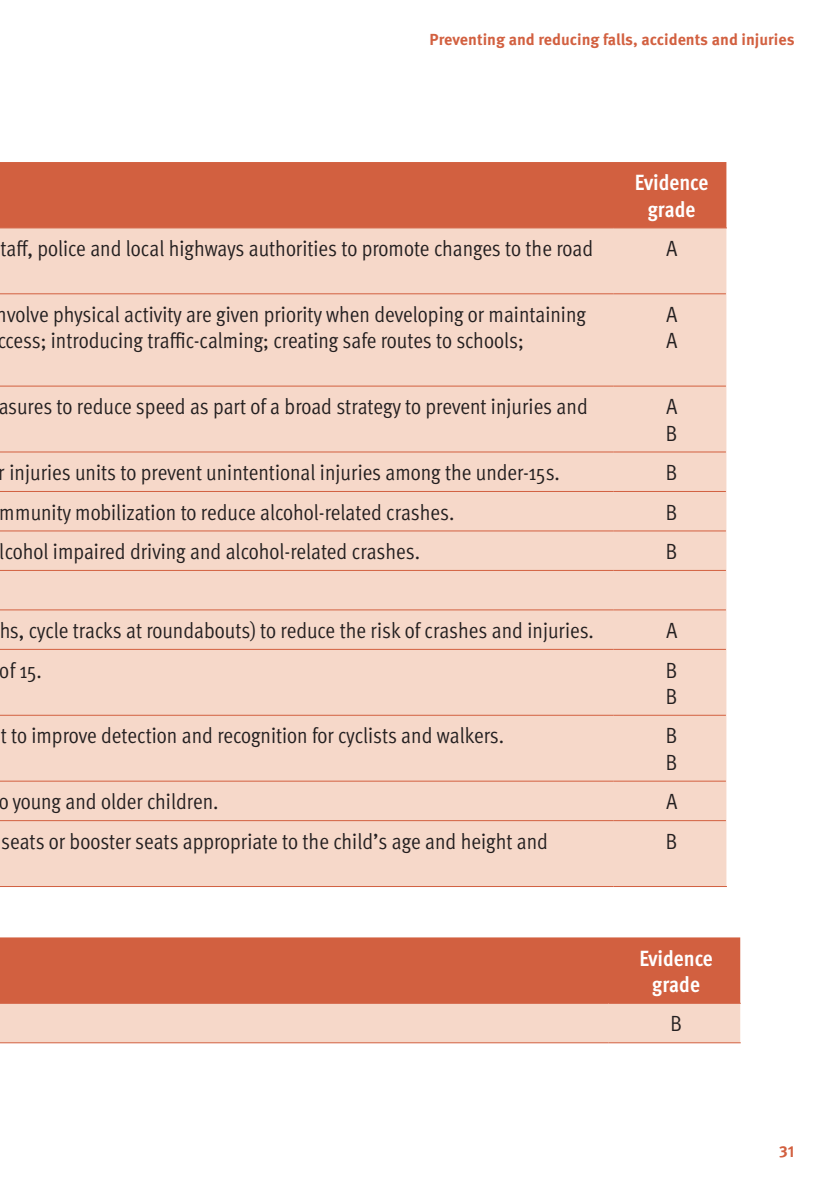
<style>
.page{position:relative;width:840px;height:1191px;background:#fff}
.page>*{position:absolute;margin:0;border:0;box-sizing:border-box;transform-origin:0 0}
.t1{font:22px/26.4px "Meta Cond OT";color:#231f20}
.t2{font:700 22px/26.4px "Meta Cond OT";color:#fff;text-align:center}
.t3{font:700 16px "Meta Pro";color:#d26040}
</style>
<div class="page">
<div style="left:0;top:162px;width:726px;height:65px;background:#d26040"></div>
<div style="left:0;top:228px;width:726px;height:658px;background:#f6d8c9"></div>
<hr style="left:0;top:227px;width:613px;height:1px;background:#d26040">
<hr style="left:613px;top:227px;width:113px;height:1px;background:#d26040">
<hr style="left:0;top:293px;width:613px;height:1px;background:#d26040">
<hr style="left:613px;top:293px;width:112px;height:1px;background:#d26040">
<hr style="left:0;top:385px;width:613px;height:1px;background:#d26040">
<hr style="left:613px;top:385px;width:112px;height:1px;background:#d26040">
<hr style="left:0;top:451px;width:613px;height:1px;background:#d26040">
<hr style="left:613px;top:451px;width:112px;height:1px;background:#d26040">
<hr style="left:0;top:491px;width:613px;height:1px;background:#d26040">
<hr style="left:613px;top:491px;width:112px;height:1px;background:#d26040">
<hr style="left:0;top:530px;width:613px;height:1px;background:#d26040">
<hr style="left:613px;top:530px;width:112px;height:1px;background:#d26040">
<hr style="left:0;top:570px;width:613px;height:1px;background:#d26040">
<hr style="left:613px;top:570px;width:112px;height:1px;background:#d26040">
<hr style="left:0;top:609px;width:613px;height:1px;background:#d26040">
<hr style="left:613px;top:609px;width:112px;height:1px;background:#d26040">
<hr style="left:0;top:649px;width:613px;height:1px;background:#d26040">
<hr style="left:613px;top:649px;width:112px;height:1px;background:#d26040">
<hr style="left:0;top:715px;width:613px;height:1px;background:#d26040">
<hr style="left:613px;top:715px;width:112px;height:1px;background:#d26040">
<hr style="left:0;top:780px;width:613px;height:1px;background:#d26040">
<hr style="left:613px;top:780px;width:112px;height:1px;background:#d26040">
<hr style="left:0;top:820px;width:613px;height:1px;background:#d26040">
<hr style="left:613px;top:820px;width:112px;height:1px;background:#d26040">
<hr style="left:0;top:886px;width:613px;height:1px;background:#d26040">
<hr style="left:613px;top:886px;width:113px;height:1px;background:#d26040">
<div style="left:0;top:937px;width:739px;height:65px;background:#d26040"></div>
<div style="left:0;top:1003px;width:739px;height:39px;background:#f6d8c9"></div>
<hr style="left:0;top:1002px;width:608px;height:1px;background:#d26040">
<hr style="left:608px;top:1002px;width:132px;height:1px;background:#d26040">
<hr style="left:0;top:1042px;width:608px;height:1px;background:#d26040">
<hr style="left:608px;top:1042px;width:132px;height:1px;background:#d26040">
<p class="t3" style="left:429px;top:29px;width:366px">Preventing and reducing falls, accidents and injuries</p>
<p class="t2" style="left:634px;top:170px;width:75px">Evidence grade</p>
<p class="t1" style="left:1px;top:236px;width:593px">taff, police and local highways authorities to promote changes to the road</p>
<p class="t1" style="left:666px;top:236px;width:12px">A</p>
<p class="t1" style="left:-3px;top:302px;width:590px">nvolve physical activity are given priority when developing or maintaining ccess; introducing traffic-calming; creating safe routes to schools;</p>
<p class="t1" style="left:666px;top:302px;width:12px">A<br>A</p>
<p class="t1" style="left:-2px;top:394px;width:590px">asures to reduce speed as part of a broad strategy to prevent injuries and</p>
<p class="t1" style="left:665px;top:394px;width:13px">A<br>B</p>
<p class="t1" style="left:-1px;top:460px;width:562px">r injuries units to prevent unintentional injuries among the under-15s.</p>
<p class="t1" style="left:665px;top:460px;width:13px">B</p>
<p class="t1" style="left:0;top:499px;width:456px">mmunity mobilization to reduce alcohol-related crashes.</p>
<p class="t1" style="left:665px;top:499px;width:13px">B</p>
<p class="t1" style="left:0;top:539px;width:421px">lcohol impaired driving and alcohol-related crashes.</p>
<p class="t1" style="left:665px;top:539px;width:13px">B</p>
<p class="t1" style="left:-1px;top:618px;width:596px">hs, cycle tracks at roundabouts) to reduce the risk of crashes and injuries.</p>
<p class="t1" style="left:666px;top:618px;width:12px">A</p>
<p class="t1" style="left:0;top:657px;width:43px">of 15.</p>
<p class="t1" style="left:665px;top:657px;width:13px">B<br>B</p>
<p class="t1" style="left:1px;top:723px;width:504px">t to improve detection and recognition for cyclists and walkers.</p>
<p class="t1" style="left:665px;top:723px;width:13px">B<br>B</p>
<p class="t1" style="left:-1px;top:789px;width:221px">o young and older children.</p>
<p class="t1" style="left:666px;top:789px;width:12px">A</p>
<p class="t1" style="left:1px;top:828px;width:548px">seats or booster seats appropriate to the child’s age and height and</p>
<p class="t1" style="left:665px;top:828px;width:13px">B</p>
<p class="t2" style="left:639px;top:945px;width:75px">Evidence grade</p>
<p class="t1" style="left:670px;top:1011px;width:13px">B</p>
<p class="t3" style="left:778px;top:1141px;width:17px">31</p>
</div>
